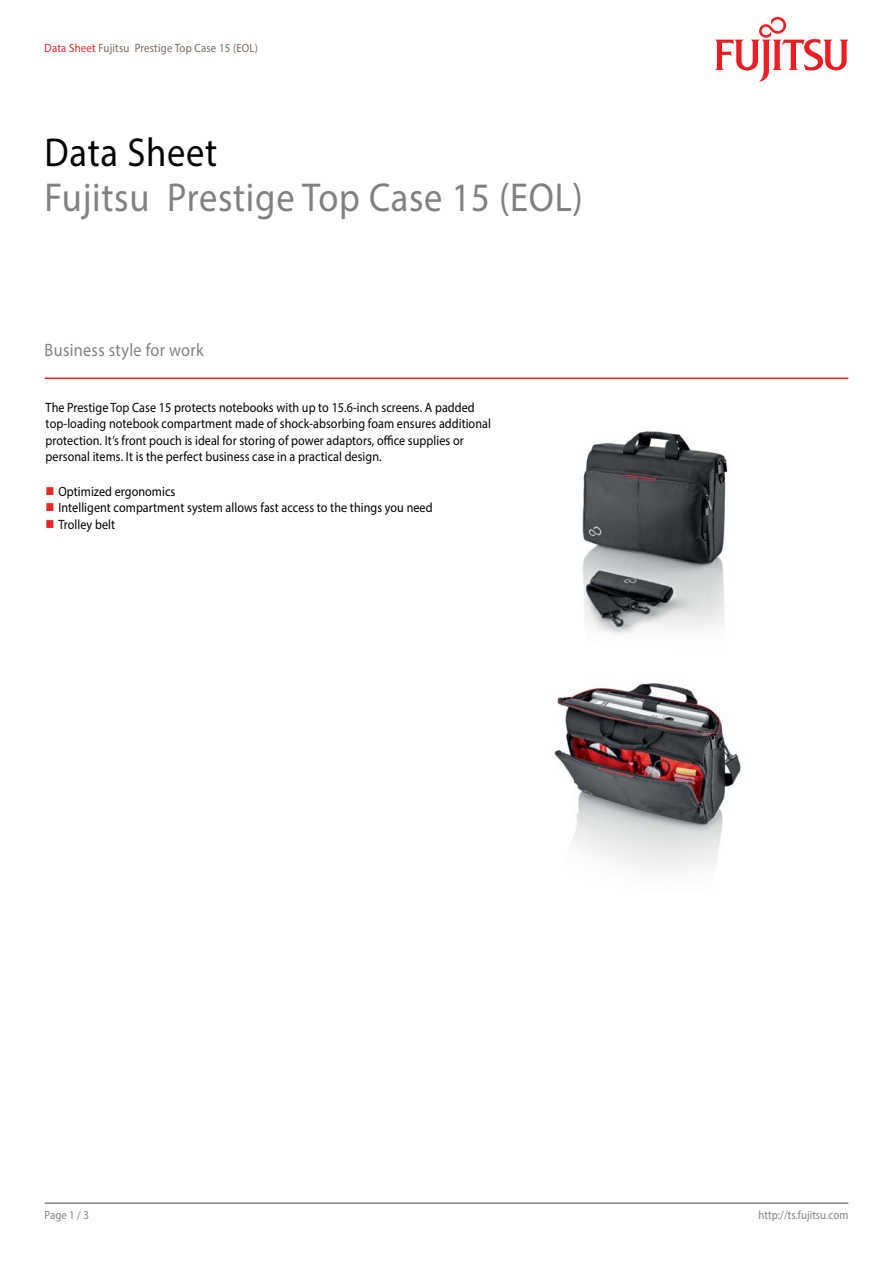
<style>
.page{position:relative;width:893px;height:1263px;background:#fff}
.page>*{position:absolute;margin:0;border:0;box-sizing:border-box;transform-origin:0 0}
.t1{font:40.5px "Myriad Pro";letter-spacing:.02em;color:#818280;scale:.9 1}
.t2{font:40.5px "Myriad Pro";letter-spacing:.02em;color:#000;scale:.9 1}
.t3{font:18px "Myriad Pro";letter-spacing:.02em;color:#818280;scale:.9 1}
.t4{font:13.5px/16.5px "Myriad Pro";letter-spacing:.005em;color:#000;scale:.9 1}
.t5{font:12px "Myriad Pro";letter-spacing:.02em;color:#79695e;scale:.9 1}
.t6{font:12px "Myriad Pro";letter-spacing:.005em;color:#818280;scale:.9 1}
.s1{color:#e92425}
</style>
<div class="page">
<hr style="left:45px;top:1202px;width:803px;height:2px;background:#818280">
<hr style="left:45px;top:378px;width:803px;height:1px;background:#ed1d24">
<svg style="left:715px;top:17px;width:133px;height:65px"></svg>
<img style="left:582px;top:431px;width:146px;height:203px">
<img style="left:554px;top:683px;width:187px;height:186px">
<p class="t5" style="left:45px;top:40px;width:238px"><span class="s1">Data Sheet</span> Fujitsu Prestige Top Case 15 (EOL)</p>
<h1 class="t2" style="left:45px;top:128px;width:193px">Data Sheet</h1>
<h1 class="t1" style="left:45px;top:173px;width:600px">Fujitsu Prestige Top Case 15 (EOL)</h1>
<h2 class="t3" style="left:45px;top:339px;width:178px">Business style for work</h2>
<p class="t4" style="left:46px;top:399px;width:496px">The Prestige Top Case 15 protects notebooks with up to 15.6-inch screens. A padded top-loading notebook compartment made of shock-absorbing foam ensures additional protection. It’s front pouch is ideal for storing of power adaptors, office supplies or personal items. It is the perfect business case in a practical design.</p>
<p class="t4" style="left:58px;top:483px;width:417px">Optimized ergonomics<br>Intelligent compartment system allows fast access to the things you need<br>Trolley belt</p>
<p class="t6" style="left:45px;top:1207px;width:51px">Page 1 / 3</p>
<p class="t6" style="left:758px;top:1207px;width:101px">http://ts.fujitsu.com</p>
</div>
